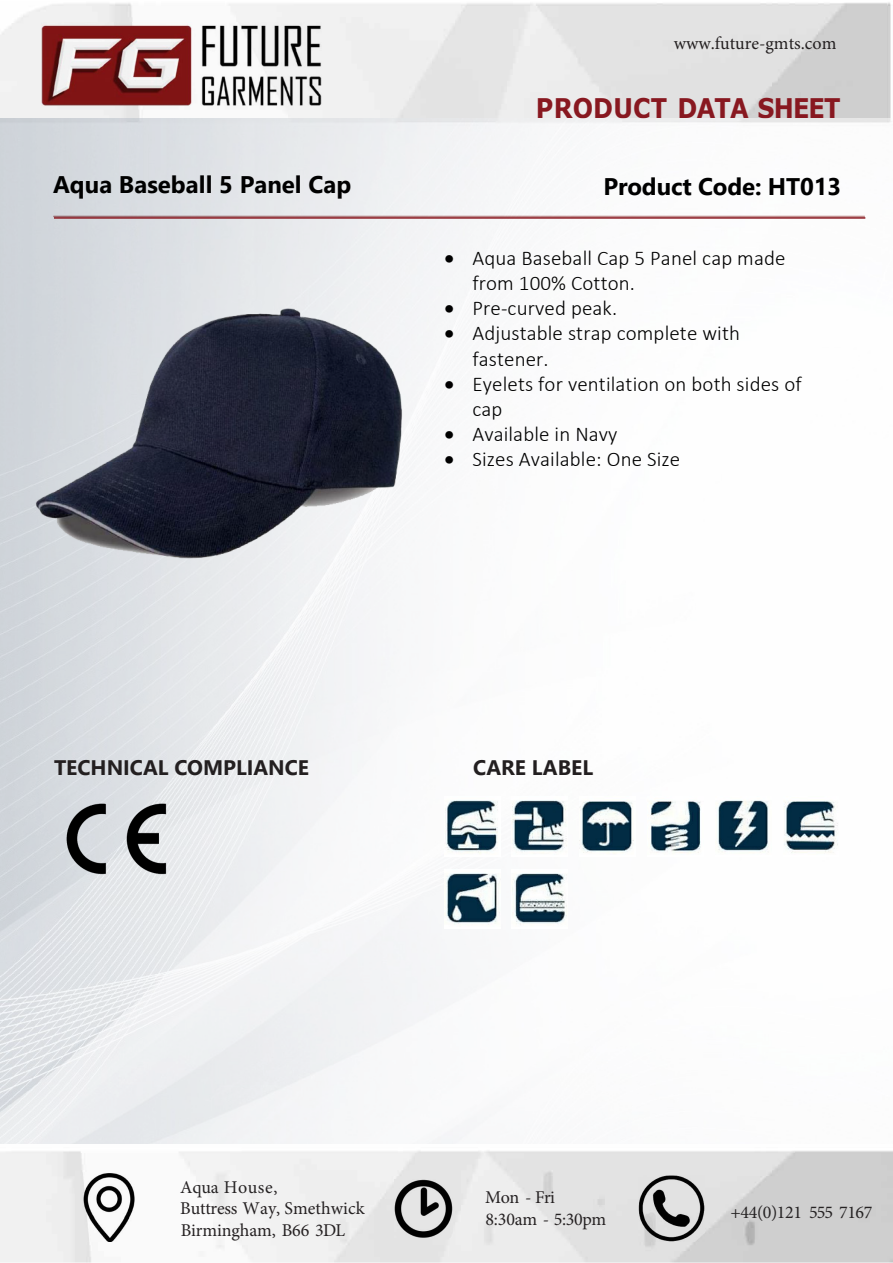
<style>
.page{position:relative;width:893px;height:1263px;background:#fff}
.page>*{position:absolute;margin:0;border:0;box-sizing:border-box;transform-origin:0 0}
.t1{font:700 27px "Verdana";letter-spacing:-.035em;color:#881820;scale:.89 1}
.t2{font:700 24px "Segoe UI";color:#000}
.t3{font:300 21px/25.2px "Calibri";letter-spacing:.005em;color:#000}
.t4{font:700 21px "Segoe UI";color:#231f20}
.t5{font:18px/21.8px "Minion Pro";letter-spacing:-.005em;color:#252122}
.t6{font:18px "Minion Pro";color:#231f20}
.t7{font:18px "Minion Pro";letter-spacing:-.025em;color:#262324}
.s1{color:#262324}
</style>
<div class="page">
<img style="left:1px;top:2px;width:892px;height:1261px">
<img style="left:42px;top:22px;width:279px;height:84px">
<img style="left:82px;top:1173px;width:53px;height:69px">
<img style="left:395px;top:1180px;width:57px;height:57px">
<img style="left:638px;top:1175px;width:66px;height:67px">
<img style="left:1px;top:119px;width:892px;height:1025px">
<hr style="left:54px;top:217px;width:811px;height:2px;background:#8a1820">
<img style="left:444px;top:796px;width:56px;height:60px">
<img style="left:512px;top:796px;width:56px;height:60px">
<img style="left:580px;top:796px;width:56px;height:60px">
<img style="left:647px;top:796px;width:56px;height:60px">
<img style="left:715px;top:796px;width:56px;height:60px">
<img style="left:783px;top:796px;width:56px;height:60px">
<img style="left:444px;top:869px;width:56px;height:60px">
<img style="left:512px;top:869px;width:56px;height:60px">
<img style="left:64px;top:797px;width:106px;height:83px">
<img style="left:30px;top:244px;width:389px;height:389px">
<p class="t6" style="left:674px;top:31px;width:164px">www.future-gmts.com</p>
<p class="t1" style="left:536px;top:89px;width:344px">PRODUCT DATA SHEET</p>
<p class="t2" style="left:53px;top:162px;width:300px">Aqua Baseball 5 Panel Cap</p>
<p class="t2" style="left:603px;top:164px;width:239px">Product Code: HT013</p>
<p class="t3" style="left:472px;top:245px;width:315px;text-indent:-28px">• Aqua Baseball Cap 5 Panel cap made from 100% Cotton.</p>
<p class="t3" style="left:444px;top:295px;width:174px">• Pre-curved peak.</p>
<p class="t3" style="left:472px;top:321px;width:269px;text-indent:-28px">• Adjustable strap complete with fastener.</p>
<p class="t3" style="left:472px;top:371px;width:331px;text-indent:-28px">• Eyelets for ventilation on both sides of cap</p>
<p class="t3" style="left:444px;top:421px;width:175px">• Available in Navy</p>
<p class="t3" style="left:444px;top:447px;width:237px">• Sizes Available: One Size</p>
<p class="t4" style="left:54px;top:748px;width:257px">TECHNICAL COMPLIANCE</p>
<p class="t4" style="left:473px;top:748px;width:121px">CARE LABEL</p>
<p class="t5" style="left:180px;top:1176px;width:186px"><span class="s1">Aqua House,<br></span>Buttress Way, Smethwick<br>Birmingham, B66 3DL</p>
<p class="t5" style="left:485px;top:1186px;width:123px">Mon - Fri<br>8:30am - 5:30pm</p>
<p class="t7" style="left:731px;top:1200px;width:143px">+44(0)121 555 7167</p>
</div>
